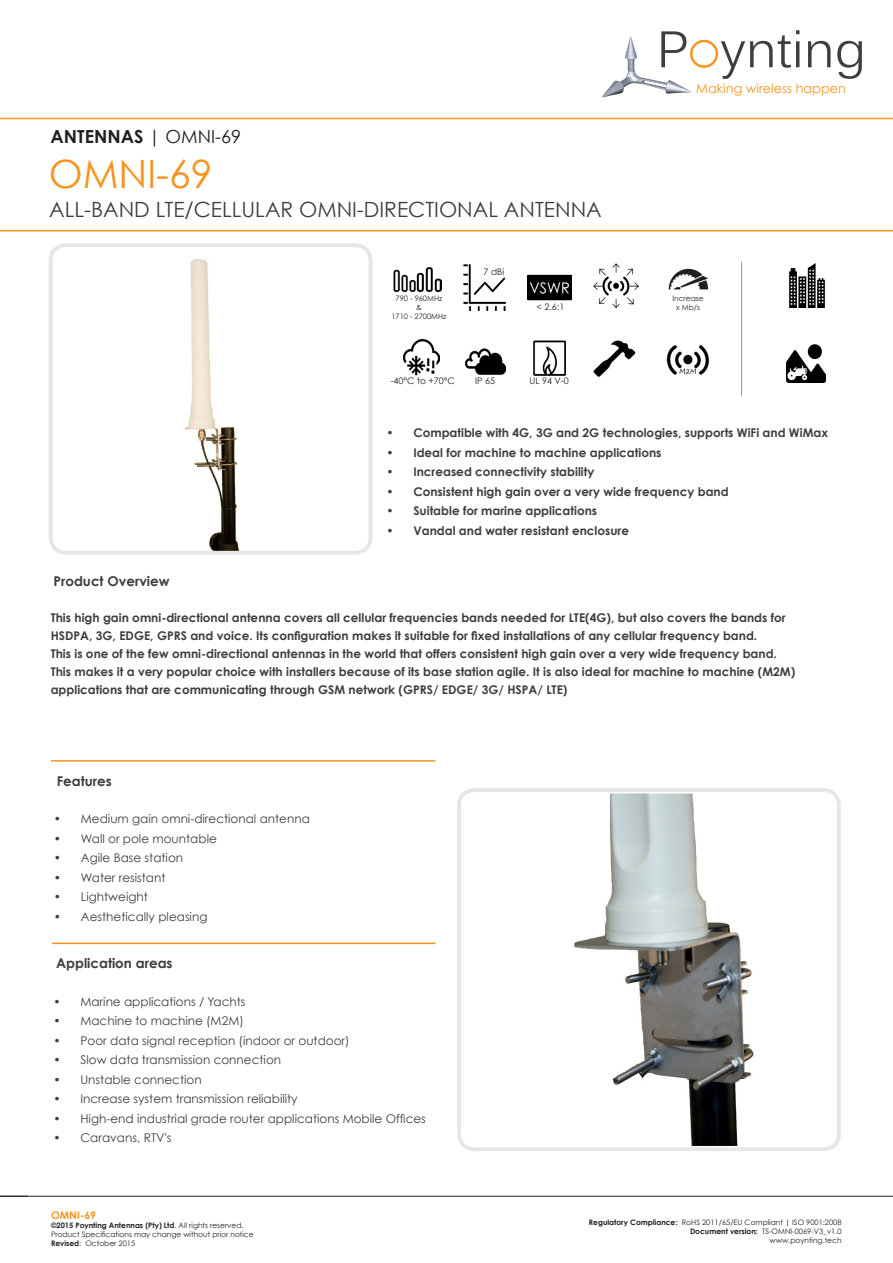
<style>
.page{position:relative;width:893px;height:1263px;background:#fff}
.page>*{position:absolute;margin:0;border:0;box-sizing:border-box;transform-origin:0 0}
.t1{font:39px "Century Gothic";color:#f79420}
.t2{font:21px "Century Gothic";color:#3e3e3f}
.t3{font:700 18px "Century Gothic";color:#231f20}
.t4{font:700 13.5px "Century Gothic";color:#3e3e3f}
.t5{font:12.9px "Century Gothic";color:#f7951f}
.t6{font:700 12px/18px "Century Gothic";color:#3e3e3f}
.t7{font:12px "Century Gothic";color:#3e3e3f}
.t8{font:700 10.5px "Century Gothic";color:#f7931d}
.t9{font:9px "Century Gothic";color:#231f20}
.t10{font:7.5px/9px "Century Gothic";color:#231f20;text-align:center}
.s1{font-weight:400}
.s2{font-weight:700}
</style>
<div class="page">
<hr style="left:0;top:230px;width:893px;height:2px;background:#f79420">
<hr style="left:51px;top:760px;width:384px;height:2px;background:#f79420">
<hr style="left:52px;top:943px;width:383px;height:1px;background:#f79420">
<hr style="left:0;top:118px;width:893px;height:1px;background:#f79420">
<hr style="left:0;top:1196px;width:893px;height:1px;background:#231f20">
<svg style="left:0;top:1196px;width:28px;height:1px"></svg>
<img style="left:602px;top:36px;width:90px;height:62px">
<div style="left:690px;top:40px;width:28px;height:28px;border:2px solid #f7931d;border-radius:50%"></div>
<svg style="left:661px;top:31px;width:25px;height:36px"></svg>
<svg style="left:721px;top:30px;width:78px;height:49px"></svg>
<hr style="left:796px;top:41px;width:3px;height:26px;background:#3e3e3f">
<svg style="left:808px;top:41px;width:23px;height:26px"></svg>
<svg style="left:837px;top:41px;width:25px;height:38px"></svg>
<img style="left:54px;top:248px;width:313px;height:302px">
<div style="left:49px;top:243px;width:323px;height:312px;border:4px solid #e6e6e6;border-radius:15px"></div>
<img style="left:462px;top:793px;width:292px;height:353px">
<div style="left:457px;top:788px;width:384px;height:363px;border:4px solid #e6e6e6;border-radius:15px"></div>
<img style="left:403px;top:338px;width:36px;height:38px">
<img style="left:463px;top:264px;width:43px;height:46px">
<img style="left:594px;top:263px;width:44px;height:46px">
<img style="left:666px;top:345px;width:43px;height:30px">
<img style="left:465px;top:348px;width:41px;height:27px">
<img style="left:593px;top:340px;width:42px;height:37px">
<img style="left:393px;top:267px;width:48px;height:25px">
<img style="left:528px;top:274px;width:43px;height:27px">
<img style="left:533px;top:341px;width:33px;height:34px">
<img style="left:789px;top:263px;width:37px;height:44px">
<img style="left:786px;top:344px;width:39px;height:38px">
<hr style="left:741px;top:262px;width:1px;height:134px;background:#969696">
<img style="left:668px;top:268px;width:41px;height:22px">
<h3 class="t3" style="left:51px;top:125px;width:192px">ANTENNAS <span class="s1">| OMNI-69</span></h3>
<h1 class="t1" style="left:49px;top:150px;width:165px">OMNI-69</h1>
<h2 class="t2" style="left:49px;top:196px;width:554px">ALL-BAND LTE/CELLULAR OMNI-DIRECTIONAL ANTENNA</h2>
<p class="t9" style="left:484px;top:267px;width:22px">7 dBi</p>
<p class="t10" style="left:391px;top:294px;width:57px">790 - 960MHz<br>&amp;<br>1710 - 2700MHz</p>
<p class="t9" style="left:536px;top:302px;width:29px">&lt; 2.6:1</p>
<p class="t9" style="left:391px;top:375px;width:66px">-40°C to +70°C</p>
<p class="t9" style="left:475px;top:375px;width:21px">IP 65</p>
<p class="t9" style="left:530px;top:375px;width:41px">UL 94 V-0</p>
<p class="t5" style="left:696px;top:80px;width:151px">Making wireless happen</p>
<p class="t10" style="left:672px;top:294px;width:33px">Increase x Mb/s</p>
<p class="t6" style="left:386px;top:424px;width:443px">• Compatible with 4G, 3G and 2G technologies, supports WiFi and WiMax</p>
<p class="t6" style="left:386px;top:443px;width:277px">• Ideal for machine to machine applications</p>
<p class="t6" style="left:386px;top:463px;width:209px">• Increased connectivity stability</p>
<p class="t6" style="left:386px;top:482px;width:344px">• Consistent high gain over a very wide frequency band</p>
<p class="t6" style="left:386px;top:502px;width:212px">• Suitable for marine applications</p>
<p class="t6" style="left:386px;top:521px;width:244px">• Vandal and water resistant enclosure</p>
<p class="t4" style="left:53px;top:573px;width:118px">Product Overview</p>
<p class="t6" style="left:51px;top:608px;width:746px">This high gain omni-directional antenna covers all cellular frequencies bands needed for LTE(4G), but also covers the bands for HSDPA, 3G, EDGE, GPRS and voice. Its configuration makes it suitable for fixed installations of any cellular frequency band.<br>This is one of the few omni-directional antennas in the world that offers consistent high gain over a very wide frequency band.<br>This makes it a very popular choice with installers because of its base station agile. It is also ideal for machine to machine (M2M) applications that are communicating through GSM network (GPRS/ EDGE/ 3G/ HSPA/ LTE)</p>
<p class="t4" style="left:57px;top:772px;width:57px">Features</p>
<p class="t7" style="left:54px;top:812px;width:257px">• Medium gain omni-directional antenna</p>
<p class="t7" style="left:54px;top:831px;width:164px">• Wall or pole mountable</p>
<p class="t7" style="left:54px;top:851px;width:131px">• Agile Base station</p>
<p class="t7" style="left:54px;top:870px;width:113px">• Water resistant</p>
<p class="t7" style="left:54px;top:890px;width:96px">• Lightweight</p>
<p class="t7" style="left:54px;top:909px;width:155px">• Aesthetically pleasing</p>
<p class="t4" style="left:56px;top:954px;width:118px">Application areas</p>
<p class="t7" style="left:53px;top:994px;width:194px">• Marine applications / Yachts</p>
<p class="t7" style="left:53px;top:1013px;width:192px">• Machine to machine (M2M)</p>
<p class="t7" style="left:53px;top:1033px;width:298px">• Poor data signal reception (indoor or outdoor)</p>
<p class="t7" style="left:53px;top:1052px;width:229px">• Slow data transmission connection</p>
<p class="t7" style="left:53px;top:1072px;width:150px">• Unstable connection</p>
<p class="t7" style="left:53px;top:1091px;width:246px">• Increase system transmission reliability</p>
<p class="t7" style="left:53px;top:1111px;width:374px">• High-end industrial grade router applications Mobile Offices</p>
<p class="t7" style="left:53px;top:1130px;width:120px">• Caravans, RTV's</p>
<p class="t8" style="left:51px;top:1209px;width:47px">OMNI-69</p>
<p class="t10" style="left:51px;top:1221px;width:204px;text-align:left"><span class="s2">©2015 Poynting Antennas (Pty) Ltd</span>. All rights reserved.<br>Product Specifications may change without prior notice<br><span class="s2">Revised</span>: October 2015</p>
<p class="t10" style="left:589px;top:1217px;width:254px;text-align:right"><span class="s2">Regulatory Compliance:</span> RoHS 2011/65/EU Compliant | ISO 9001:2008<br><span class="s2">Document version:</span> TS-OMNI-0069-V3_v1.0<br>www.poynting.tech</p>
</div>
